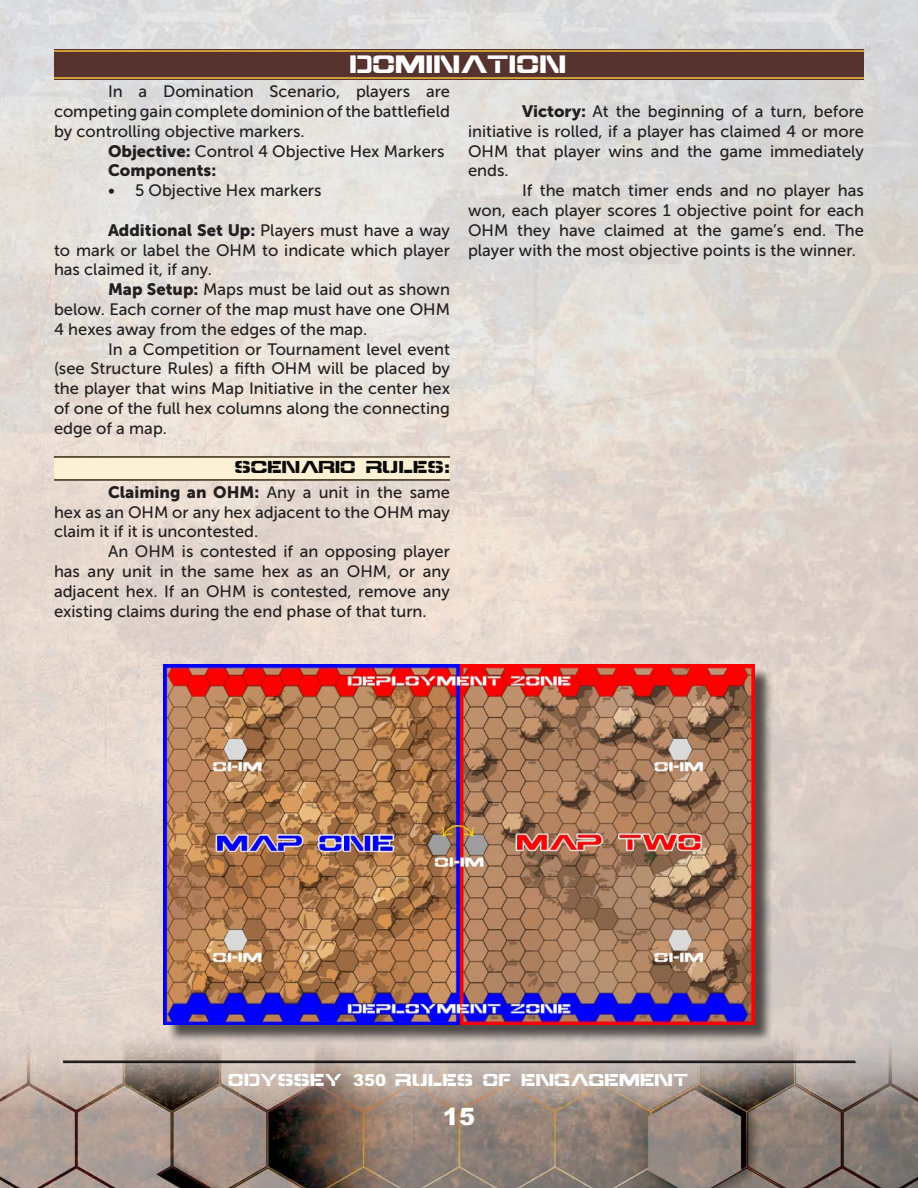
<style>
.page{position:relative;width:918px;height:1188px;background:#fff}
.page>*{position:absolute;margin:0;border:0;box-sizing:border-box;transform-origin:0 0}
.Scenario_Header{font:24px "Battletech Old Style 2";color:#fff}
.t1{font:16.5px/19.8px "Museo Sans 500";color:#231f20;text-align:justify}
.t2{font:16.5px "Battletech Old Style 2";color:#fff}
.Tan_Background_minor_heading{font:16.5px "Battletech Old Style 2";color:#0b0b09}
.t3{font:16.5px "Museo Sans 900";color:#231f20}
.s1{font-family:"Museo Sans 900"}
</style>
<div class="page">
<img style="left:0;top:0;width:918px;height:1188px">
<hr style="left:63px;top:1060px;width:792px;height:2px;background:#231f20">
<div style="left:54px;top:50px;width:810px;height:30px;background:#573330"></div>
<hr style="left:54px;top:77px;width:810px;height:2px;background:#f5c23c">
<hr style="left:54px;top:50px;width:810px;height:2px;background:#f5c23c">
<div style="left:54px;top:457px;width:396px;height:23px;background:#fcf1d4"></div>
<hr style="left:54px;top:479px;width:396px;height:2px;background:#392912">
<hr style="left:54px;top:456px;width:396px;height:2px;background:#392912">
<div style="left:166px;top:667px;width:607px;height:376px;background:#231f20;opacity:.75"></div>
<img style="left:163px;top:664px;width:592px;height:360px">
<p class="Scenario_Header" style="left:351px;top:55px;width:218px">DOMINATION</p>
<p class="t1" style="left:54px;top:82px;width:398px;text-indent:54px">In a Domination Scenario, players are competing gain complete dominion of the battlefield by controlling objective markers.</p>
<p class="t1" style="left:108px;top:141px;width:338px"><span class="s1">Objective:</span> Control 4 Objective Hex Markers</p>
<p class="t3" style="left:108px;top:161px;width:110px">Components:</p>
<p class="t1" style="left:108px;top:181px;width:215px">• 5 Objective Hex markers</p>
<p class="t1" style="left:54px;top:220px;width:398px;text-indent:54px"><span class="s1">Additional Set Up:</span> Players must have a way to mark or label the OHM to indicate which player has claimed it, if any.</p>
<p class="t1" style="left:54px;top:280px;width:398px;text-indent:54px"><span class="s1">Map Setup:</span> Maps must be laid out as shown below. Each corner of the map must have one OHM 4 hexes away from the edges of the map.</p>
<p class="t1" style="left:54px;top:339px;width:398px;text-indent:54px">In a Competition or Tournament level event (see Structure Rules) a fifth OHM will be placed by the player that wins Map Initiative in the center hex of one of the full hex columns along the connecting edge of a map.</p>
<p class="Tan_Background_minor_heading" style="left:235px;top:461px;width:216px">SCENARIO RULES:</p>
<p class="t1" style="left:54px;top:482px;width:398px;text-indent:54px"><span class="s1">Claiming an OHM:</span> Any a unit in the same hex as an OHM or any hex adjacent to the OHM may claim it if it is uncontested.</p>
<p class="t1" style="left:54px;top:542px;width:398px;text-indent:54px">An OHM is contested if an opposing player has any unit in the same hex as an OHM, or any adjacent hex. If an OHM is contested, remove any existing claims during the end phase of that turn.</p>
<p class="t1" style="left:468px;top:102px;width:398px;text-indent:54px"><span class="s1">Victory:</span> At the beginning of a turn, before initiative is rolled, if a player has claimed 4 or more OHM that player wins and the game immediately ends.</p>
<p class="t1" style="left:468px;top:181px;width:397px;text-indent:54px">If the match timer ends and no player has won, each player scores 1 objective point for each OHM they have claimed at the game’s end. The player with the most objective points is the winner.</p>
<p class="t2" style="left:229px;top:1074px;width:462px">ODYSSEY 350 RULES OF ENGAGEMENT</p>
<h1 class="Scenario_Header" style="left:443px;top:1107px;width:34px">15</h1>
</div>
